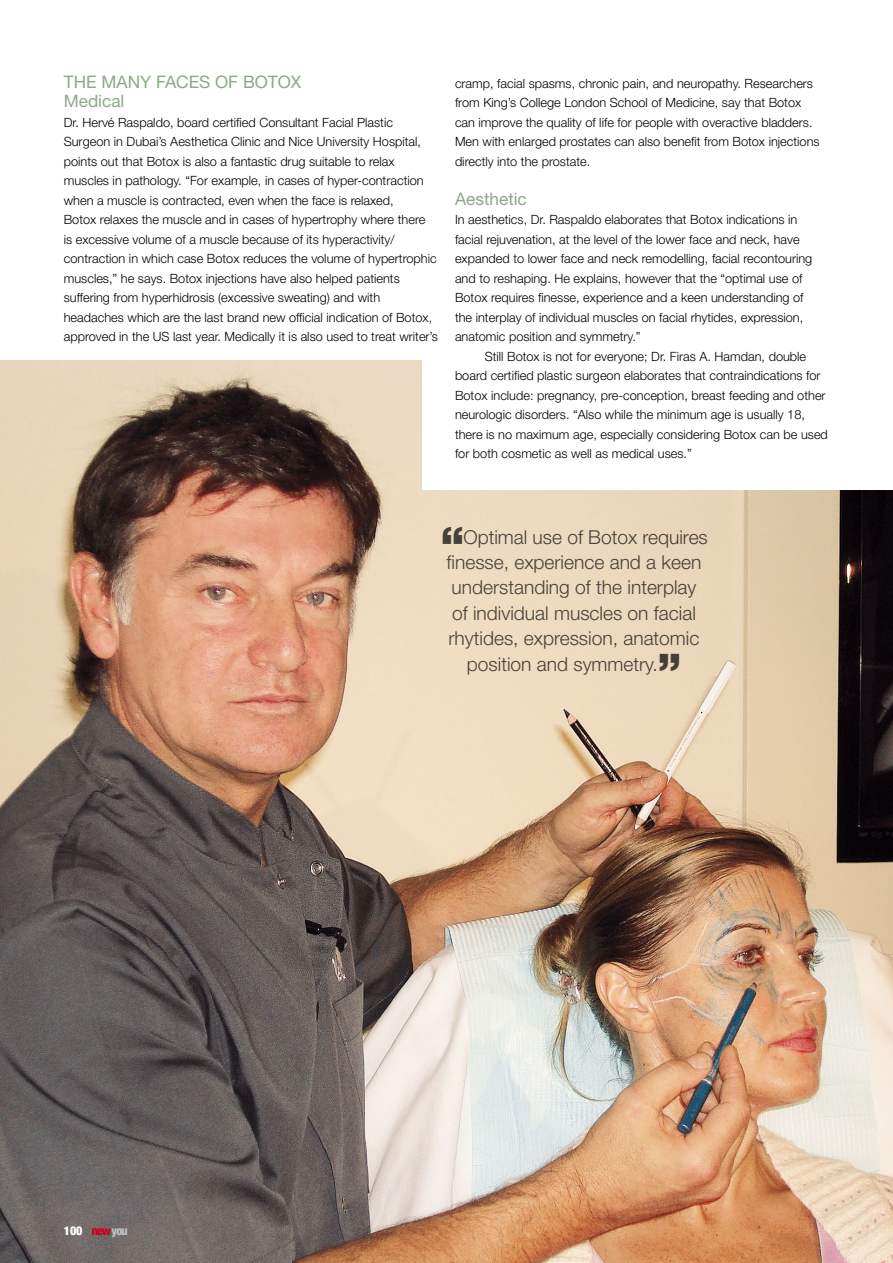
<style>
.page{position:relative;width:893px;height:1263px;background:#fff}
.page>*{position:absolute;margin:0;border:0;box-sizing:border-box;transform-origin:0 0}
.t1{font:900 45px "Helvetica Neue LT Std";color:#4b4b4d}
.t2{font:300 19.2px "Helvetica Neue LT Std";color:#4b4b4d}
.t3{font:17.25px/19.5px "Helvetica Neue LT Std";color:#8ca986}
.t4{font:300 12.75px/19.5px "Helvetica Neue LT Std";color:#000}
.t5{font:900 condensed 12px "Helvetica Neue";letter-spacing:-.065em;color:#fff}
.s1{color:#d10019}
.s2{color:#bbbdbe}
</style>
<div class="page">
<img style="left:0;top:361px;width:893px;height:902px">
<div style="left:422px;top:334px;width:471px;height:156px;background:#fff"></div>
<h3 class="t3" style="left:64px;top:71px;width:239px">THE MANY FACES OF BOTOX<br>Medical</h3>
<p class="t4" style="left:64px;top:112px;width:376px">Dr. Hervé Raspaldo, board certified Consultant Facial Plastic Surgeon in Dubai’s Aesthetica Clinic and Nice University Hospital, points out that Botox is also a fantastic drug suitable to relax muscles in pathology. “For example, in cases of hyper-contraction when a muscle is contracted, even when the face is relaxed,<br>Botox relaxes the muscle and in cases of hypertrophy where there<br>is excessive volume of a muscle because of its hyperactivity/ contraction in which case Botox reduces the volume of hypertrophic muscles,” he says. Botox injections have also helped patients suffering from hyperhidrosis (excessive sweating) and with headaches which are the last brand new official indication of Botox, approved in the US last year. Medically it is also used to treat writer’s</p>
<p class="t4" style="left:455px;top:73px;width:366px">cramp, facial spasms, chronic pain, and neuropathy. Researchers from King’s College London School of Medicine, say that Botox can improve the quality of life for people with overactive bladders.<br>Men with enlarged prostates can also benefit from Botox injections directly into the prostate.</p>
<h3 class="t3" style="left:455px;top:188px;width:73px">Aesthetic</h3>
<p class="t4" style="left:455px;top:210px;width:359px">In aesthetics, Dr. Raspaldo elaborates that Botox indications in facial rejuvenation, at the level of the lower face and neck, have expanded to lower face and neck remodelling, facial recontouring and to reshaping. He explains, however that the “optimal use of Botox requires finesse, experience and a keen understanding of the interplay of individual muscles on facial rhytides, expression, anatomic position and symmetry.”</p>
<p class="t4" style="left:455px;top:346px;width:374px;text-indent:30px">Still Botox is not for everyone; Dr. Firas A. Hamdan, double board certified plastic surgeon elaborates that contraindications for Botox include: pregnancy, pre-conception, breast feeding and other neurologic disorders. “Also while the minimum age is usually 18, there is no maximum age, especially considering Botox can be used for both cosmetic as well as medical uses.”</p>
<p class="t5" style="left:64px;top:1224px;width:66px">100 <span class="s1">new</span><span class="s2">you</span></p>
<h1 class="t1" style="left:440px;top:516px;width:25px">“</h1>
<h2 class="t2" style="left:463px;top:525px;width:246px">Optimal use of Botox requires</h2>
<h2 class="t2" style="left:447px;top:550px;width:256px">finesse, experience and a keen</h2>
<h2 class="t2" style="left:452px;top:576px;width:246px">understanding of the interplay</h2>
<h2 class="t2" style="left:452px;top:601px;width:245px">of individual muscles on facial</h2>
<h2 class="t2" style="left:449px;top:627px;width:252px">rhytides, expression, anatomic</h2>
<h2 class="t2" style="left:467px;top:652px;width:192px">position and symmetry.</h2>
<h1 class="t1" style="left:658px;top:643px;width:25px">”</h1>
</div>
